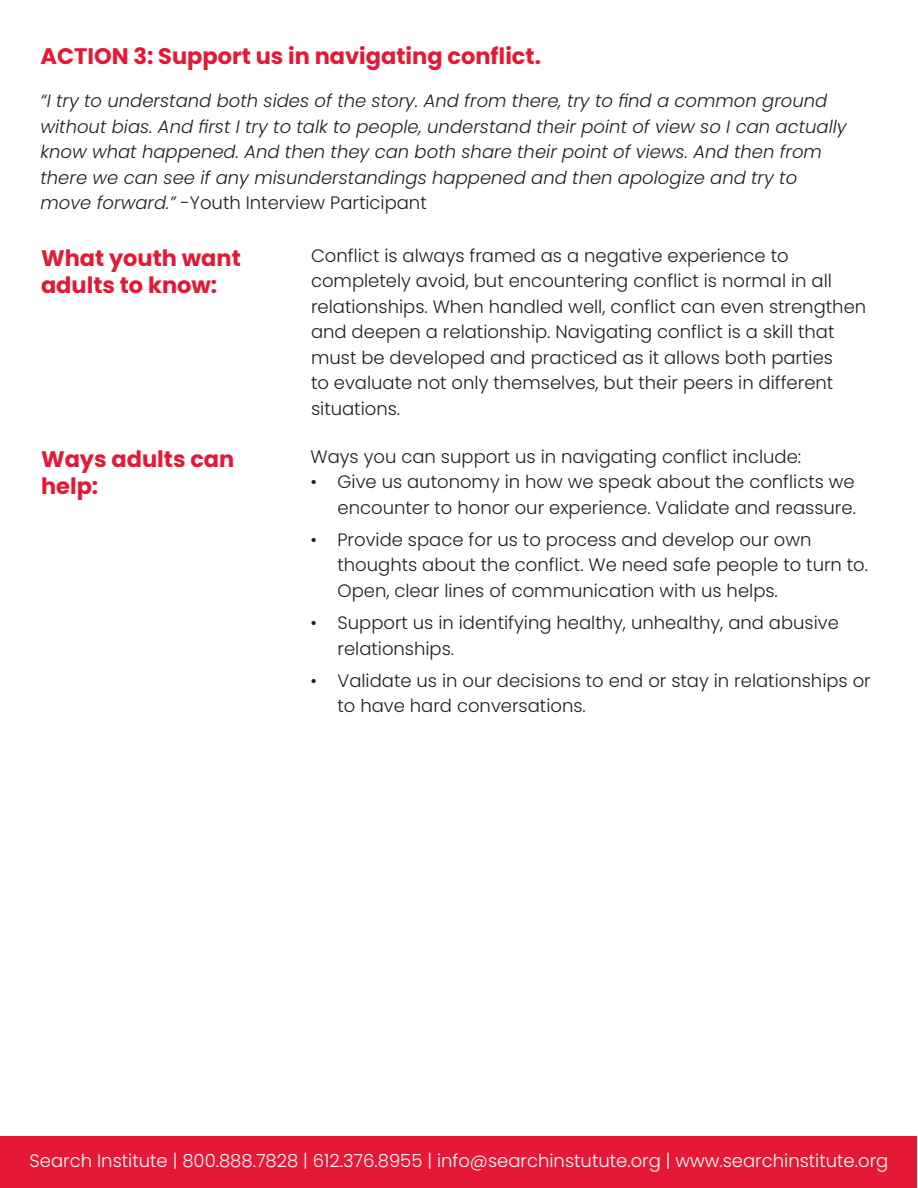
<style>
.page{position:relative;width:918px;height:1188px;background:#fff}
.page>*{position:absolute;margin:0;border:0;box-sizing:border-box;transform-origin:0 0}
.Paragraph_Style_3{font:700 22.5px/27px "Poppins";color:#e51836}
.Paragraph_Style_2{font:300 18px/25.5px "Poppins";color:#231f20}
.Paragraph_Style_2-2{font:italic 300 18px/25.5px "Poppins";color:#231f20}
.t1{font:300 18px "Poppins";color:#fff}
.s1{font-style:normal}
</style>
<div class="page">
<div style="left:1px;top:1136px;width:916px;height:52px;background:#e51836"></div>
<p class="Paragraph_Style_3" style="left:40px;top:43px;width:502px">ACTION 3: Support us in navigating conflict.</p>
<p class="Paragraph_Style_2-2" style="left:40px;top:88px;width:808px">“I try to understand both sides of the story. And from there, try to find a common ground without bias. And first I try to talk to people, understand their point of view so I can actually know what happened. And then they can both share their point of views. And then from there we can see if any misunderstandings happened and then apologize and try to move forward.” <span class="s1">-Youth Interview Participant</span></p>
<p class="Paragraph_Style_3" style="left:41px;top:245px;width:201px">What youth want adults to know:</p>
<p class="Paragraph_Style_2" style="left:311px;top:243px;width:557px">Conflict is always framed as a negative experience to completely avoid, but encountering conflict is normal in all relationships. When handled well, conflict can even strengthen and deepen a relationship. Navigating conflict is a skill that must be developed and practiced as it allows both parties<br>to evaluate not only themselves, but their peers in different situations.</p>
<p class="Paragraph_Style_2" style="left:310px;top:444px;width:492px">Ways you can support us in navigating conflict include:</p>
<p class="Paragraph_Style_2" style="left:310px;top:469px;width:547px;text-align:right">• Give us autonomy in how we speak about the conflicts we encounter to honor our experience. Validate and reassure.</p>
<p class="Paragraph_Style_2" style="left:338px;top:527px;width:532px;text-indent:-27px">• Provide space for us to process and develop our own thoughts about the conflict. We need safe people to turn to.<br>Open, clear lines of communication with us helps.</p>
<p class="Paragraph_Style_2" style="left:338px;top:610px;width:503px;text-indent:-27px">• Support us in identifying healthy, unhealthy, and abusive relationships.</p>
<p class="Paragraph_Style_2" style="left:338px;top:668px;width:535px;text-indent:-27px">• Validate us in our decisions to end or stay in relationships or to have hard conversations.</p>
<p class="Paragraph_Style_3" style="left:41px;top:446px;width:195px">Ways adults can help:</p>
<p class="t1" style="left:30px;top:1150px;width:860px">Search Institute | 800.888.7828 | 612.376.8955 | info@searchinstutute.org | www.searchinstitute.org</p>
</div>
